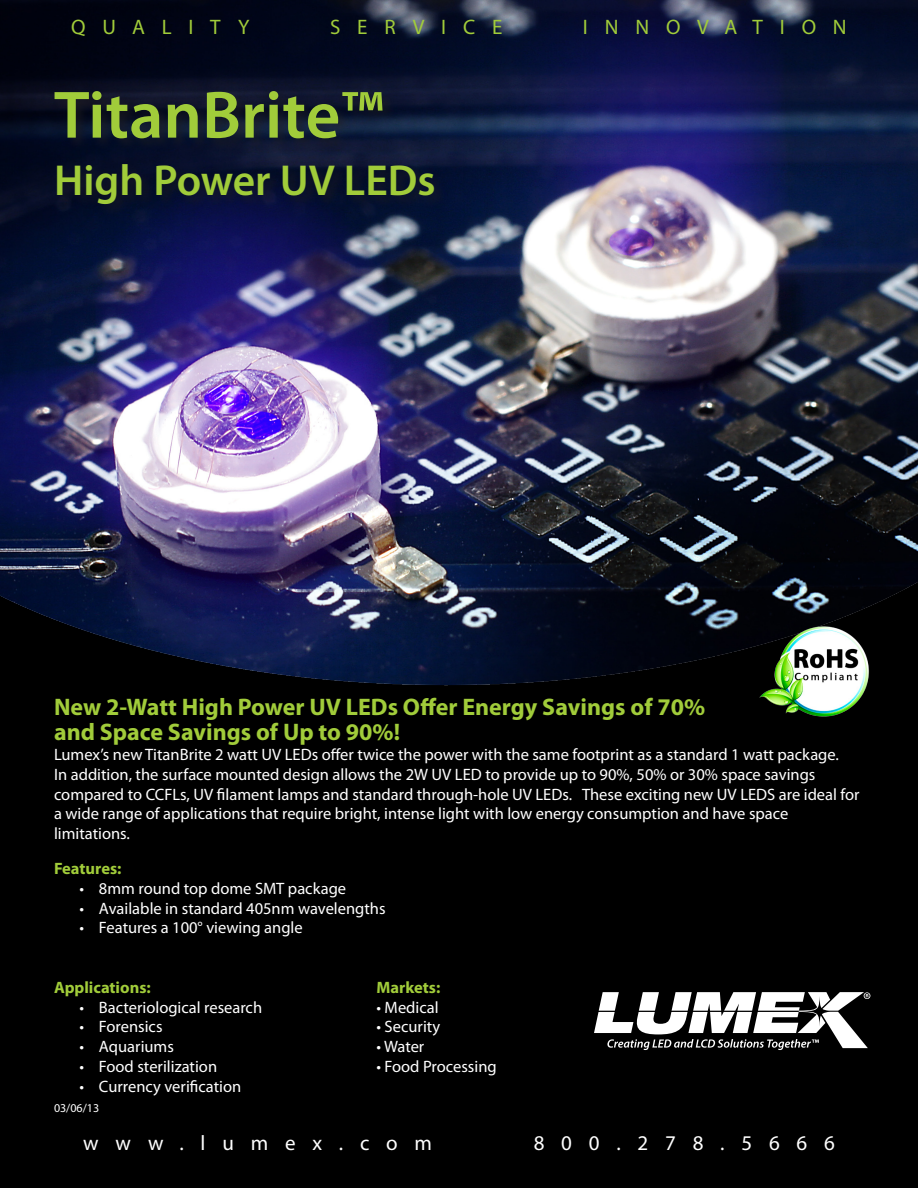
<style>
.page{position:relative;width:918px;height:1188px;background:#fff}
.page>*{position:absolute;margin:0;border:0;box-sizing:border-box;transform-origin:0 0}
.t1{font:600 67.5px "Myriad Pro";color:#a1cc3a}
.t2{font:600 43.5px "Myriad Pro";color:#a1cc3a}
.t3{font:700 24px/25.5px "Myriad Pro";color:#a1cc3a}
.t4{font:21px "Myriad Pro";letter-spacing:.8em;color:#fff}
.t5{font:21px "Myriad Pro";letter-spacing:.8em;color:#a1cc3a}
.t6{font:16.5px/19.8px "Myriad Pro";color:#fff}
.t7{font:700 16.5px "Myriad Pro";color:#a1cc3a}
.t8{font:12px "Myriad Pro";color:#fff}
</style>
<div class="page">
<img style="left:0;top:0;width:918px;height:582px">
<div style="left:52px;top:90px;width:396px;height:128px;background:#231f20;opacity:.55"></div>
<img style="left:0;top:582px;width:918px;height:606px">
<img style="left:757px;top:622px;width:118px;height:100px">
<svg style="left:594px;top:992px;width:276px;height:58px"></svg>
<p class="t5" style="left:71px;top:14px;width:180px">QUALITY</p>
<p class="t5" style="left:330px;top:14px;width:174px">SERVICE</p>
<p class="t5" style="left:583px;top:14px;width:265px">INNOVATION</p>
<p class="t1" style="left:54px;top:72px;width:331px">TitanBrite™</p>
<p class="t2" style="left:54px;top:152px;width:383px">High Power UV LEDs</p>
<p class="t3" style="left:54px;top:693px;width:653px">New 2-Watt High Power UV LEDs Offer Energy Savings of 70% and Space Savings of Up to 90%!</p>
<p class="t6" style="left:54px;top:744px;width:807px">Lumex’s new TitanBrite 2 watt UV LEDs offer twice the power with the same footprint as a standard 1 watt package.<br>In addition, the surface mounted design allows the 2W UV LED to provide up to 90%, 50% or 30% space savings compared to CCFLs, UV filament lamps and standard through-hole UV LEDs. These exciting new UV LEDS are ideal for a wide range of applications that require bright, intense light with low energy consumption and have space limitations.</p>
<p class="t7" style="left:54px;top:858px;width:69px">Features:</p>
<p class="t6" style="left:79px;top:878px;width:268px">• 8mm round top dome SMT package</p>
<p class="t6" style="left:79px;top:898px;width:308px">• Available in standard 405nm wavelengths</p>
<p class="t6" style="left:79px;top:918px;width:225px">• Features a 100° viewing angle</p>
<p class="t7" style="left:54px;top:977px;width:98px">Applications:</p>
<p class="t7" style="left:376px;top:977px;width:65px">Markets:</p>
<p class="t6" style="left:79px;top:997px;width:184px">• Bacteriological research</p>
<p class="t6" style="left:376px;top:997px;width:64px">• Medical</p>
<p class="t6" style="left:79px;top:1017px;width:85px">• Forensics</p>
<p class="t6" style="left:376px;top:1017px;width:65px">• Security</p>
<p class="t6" style="left:79px;top:1037px;width:96px">• Aquariums</p>
<p class="t6" style="left:376px;top:1037px;width:49px">• Water</p>
<p class="t6" style="left:79px;top:1056px;width:139px">• Food sterilization</p>
<p class="t6" style="left:376px;top:1056px;width:122px">• Food Processing</p>
<p class="t6" style="left:79px;top:1076px;width:163px">• Currency verification</p>
<p class="t8" style="left:54px;top:1100px;width:47px">03/06/13</p>
<p class="t4" style="left:83px;top:1130px;width:350px">www.lumex.com</p>
<p class="t4" style="left:534px;top:1130px;width:303px">800.278.5666</p>
</div>
